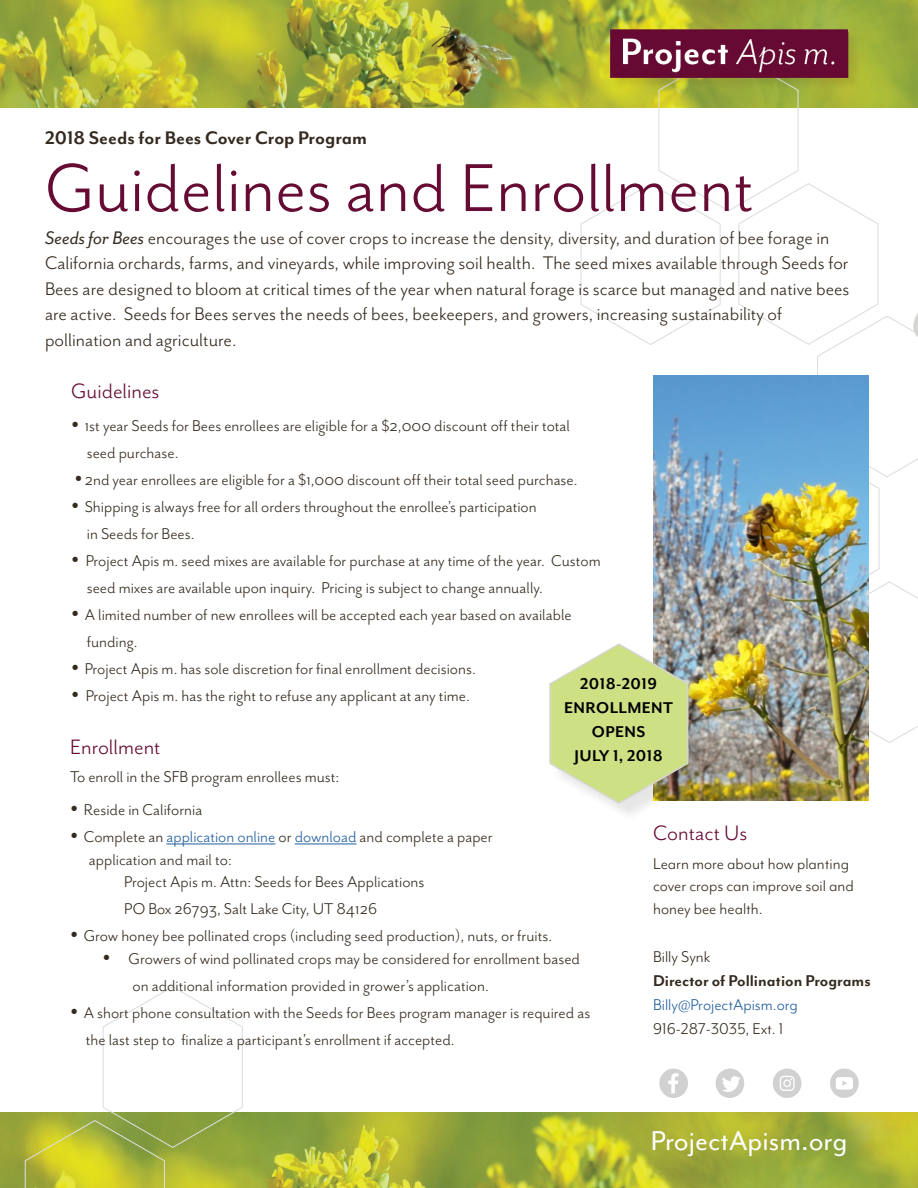
<style>
.page{position:relative;width:918px;height:1188px;background:#fff}
.page>*{position:absolute;margin:0;border:0;box-sizing:border-box;transform-origin:0 0}
.t1{font:78px "Mr Eaves San OT";color:#660b33}
.t2{font:31.5px "Mr Eaves Mod OT";color:#fff}
.t3{font:24px "Mr Eaves San OT";color:#660b33}
.t4{font:21px/25.5px "Mr Eaves San OT";color:#342a1f}
.t5{font:700 21px "Mr Eaves Mod OT";color:#342a1f}
.t6{font:18px/27px "Mr Eaves San OT";color:#342a1f}
.t7{font:18px/22.5px "Mr Eaves Mod OT";color:#342a1f}
.t8{font:700 18px/24px "Mr Eaves Mod OT";letter-spacing:.02em;color:#000;text-align:center}
.t9{font:700 18px "Mr Eaves Mod OT";color:#342a1f}
.t10{font:18px "Mr Eaves Mod OT";color:#215d9e}
.s1{font-style:italic}
.s2{color:#215e9e}
</style>
<div class="page">
<img style="left:0;top:1112px;width:918px;height:76px">
<img style="left:0;top:0;width:918px;height:108px">
<img style="left:575px;top:7px;width:309px;height:43px">
<hr style="left:166px;top:844px;width:109px;height:1px;background:#215e9e">
<hr style="left:295px;top:844px;width:62px;height:1px;background:#215e9e">
<div style="left:659px;top:1069px;width:29px;height:29px;background:#d1d1d1;border-radius:50%"></div>
<svg style="left:668px;top:1073px;width:11px;height:21px"></svg>
<div style="left:716px;top:1069px;width:28px;height:29px;background:#d1d1d1;border-radius:50%"></div>
<svg style="left:722px;top:1076px;width:18px;height:16px"></svg>
<div style="left:830px;top:1069px;width:29px;height:29px;background:#d1d1d1;border-radius:50%"></div>
<svg style="left:836px;top:1077px;width:17px;height:13px"></svg>
<div style="left:773px;top:1069px;width:28px;height:29px;background:#d1d1d1;border-radius:50%"></div>
<svg style="left:780px;top:1076px;width:15px;height:15px"></svg>
<div style="left:551px;top:646px;width:156px;height:176px;background:#000;opacity:.1"></div>
<img style="left:549px;top:50px;width:369px;height:755px">
<svg style="left:25px;top:986px;width:218px;height:202px"></svg>
<p class="t5" style="left:45px;top:126px;width:324px">2018 Seeds for Bees Cover Crop Program</p>
<h1 class="t1" style="left:45px;top:145px;width:711px">Guidelines and Enrollment</h1>
<p class="t4" style="left:45px;top:225px;width:806px"><span class="s1">Seeds for Bees</span> encourages the use of cover crops to increase the density, diversity, and duration of bee forage in California orchards, farms, and vineyards, while improving soil health. The seed mixes available through Seeds for Bees are designed to bloom at critical times of the year when natural forage is scarce but managed and native bees are active. Seeds for Bees serves the needs of bees, beekeepers, and growers, increasing sustainability of pollination and agriculture.</p>
<h3 class="t3" style="left:71px;top:378px;width:90px">Guidelines</h3>
<p class="t6" style="left:87px;top:413px;width:485px;text-indent:-16px">• 1st year Seeds for Bees enrollees are eligible for a $2,000 discount off their total seed purchase.</p>
<p class="t6" style="left:74px;top:467px;width:505px">•2nd year enrollees are eligible for a $1,000 discount off their total seed purchase.</p>
<p class="t6" style="left:87px;top:494px;width:451px;text-indent:-16px">• Shipping is always free for all orders throughout the enrollee’s participation in Seeds for Bees.</p>
<p class="t6" style="left:87px;top:548px;width:515px;text-indent:-16px">• Project Apis m. seed mixes are available for purchase at any time of the year. Custom seed mixes are available upon inquiry. Pricing is subject to change annually.</p>
<p class="t6" style="left:87px;top:602px;width:486px;text-indent:-16px">• A limited number of new enrollees will be accepted each year based on available funding.</p>
<p class="t6" style="left:71px;top:656px;width:406px">• Project Apis m. has sole discretion for final enrollment decisions.</p>
<p class="t6" style="left:71px;top:683px;width:400px">• Project Apis m. has the right to refuse any applicant at any time.</p>
<h3 class="t3" style="left:70px;top:733px;width:92px">Enrollment</h3>
<p class="t6" style="left:70px;top:764px;width:271px">To enroll in the SFB program enrollees must:</p>
<p class="t6" style="left:70px;top:797px;width:134px">• Reside in California</p>
<p class="t6" style="left:70px;top:824px;width:424px">• Complete an <span class="s2">application online</span> or <span class="s2">download</span> and complete a paper</p>
<p class="t6" style="left:89px;top:846px;width:144px">application and mail to:</p>
<p class="t6" style="left:124px;top:869px;width:302px">Project Apis m. Attn: Seeds for Bees Applications</p>
<p class="t6" style="left:124px;top:896px;width:254px">PO Box 26793, Salt Lake City, UT 84126</p>
<p class="t6" style="left:70px;top:923px;width:484px">• Grow honey bee pollinated crops (including seed production), nuts, or fruits.</p>
<p class="t6" style="left:132px;top:945px;width:449px;text-indent:-30px">• Growers of wind pollinated crops may be considered for enrollment based on additional information provided in grower’s application.</p>
<p class="t6" style="left:86px;top:999px;width:506px;text-indent:-16px">• A short phone consultation with the Seeds for Bees program manager is required as the last step to finalize a participant’s enrollment if accepted.</p>
<p class="t8" style="left:564px;top:671px;width:110px">2018-2019<br>ENROLLMENT<br>OPENS<br>JULY 1, 2018</p>
<h3 class="t3" style="left:653px;top:820px;width:96px">Contact Us</h3>
<p class="t7" style="left:653px;top:852px;width:202px">Learn more about how planting cover crops can improve soil and honey bee health.</p>
<p class="t7" style="left:653px;top:945px;width:59px">Billy Synk</p>
<p class="t9" style="left:653px;top:970px;width:219px">Director of Pollination Programs</p>
<p class="t10" style="left:653px;top:994px;width:146px">Billy@ProjectApism.org</p>
<p class="t7" style="left:653px;top:1017px;width:132px">916-287-3035, Ext. 1</p>
<h2 class="t2" style="left:651px;top:1123px;width:198px">ProjectApism.org</h2>
</div>
